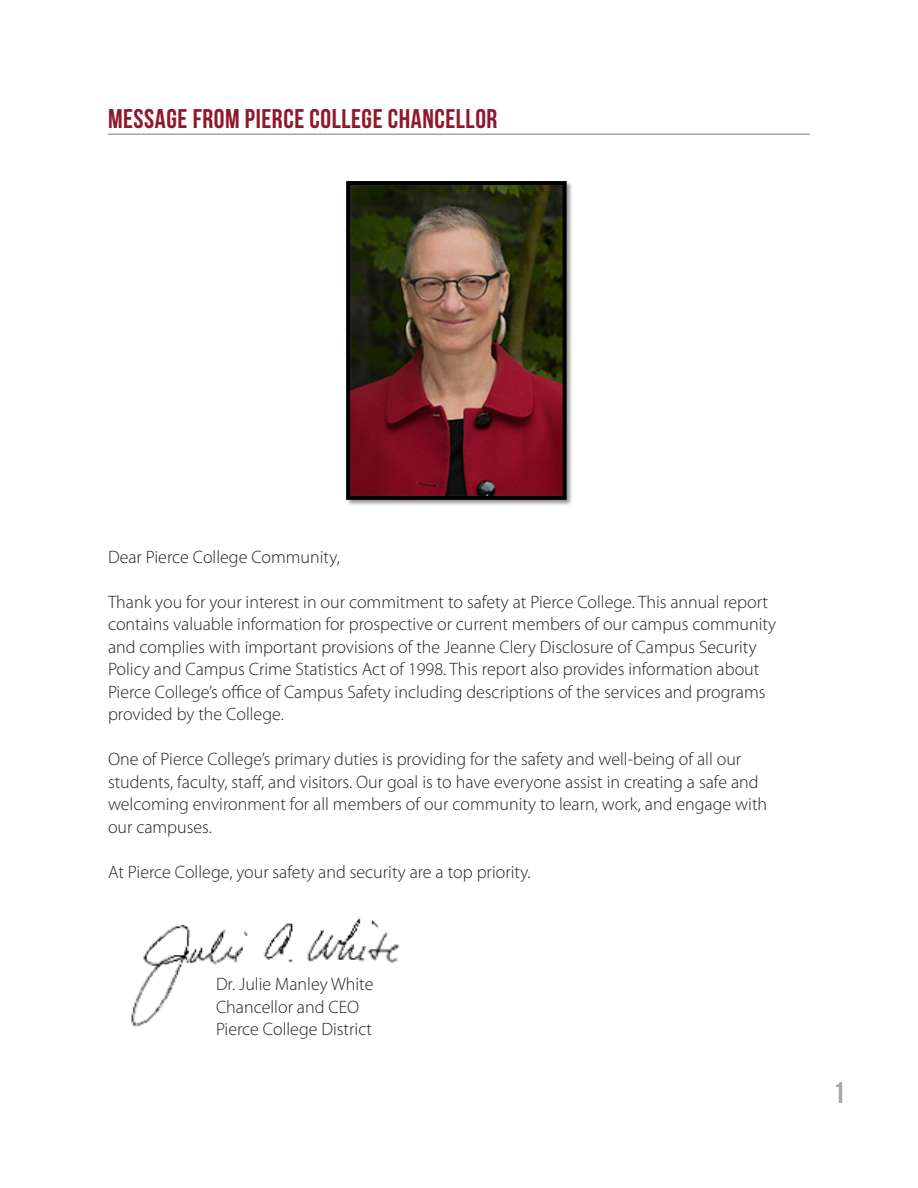
<style>
.page{position:relative;width:918px;height:1188px;background:#fff}
.page>*{position:absolute;margin:0;border:0;box-sizing:border-box;transform-origin:0 0}
.t1{font:700 30px "Bebas Neue";color:#a7a7a8}
.Heading{font:700 27px "Bebas Neue";letter-spacing:.02em;color:#8f182c}
.t2{font:300 18px/22.5px "Myriad Pro";color:#231f20}
</style>
<div class="page">
<hr style="left:108px;top:134px;width:702px;height:1px;background:#a6a6a8">
<img style="left:346px;top:181px;width:226px;height:324px">
<img style="left:131px;top:917px;width:269px;height:110px">
<p class="Heading" style="left:108px;top:104px;width:391px">MESSAGE FROM PIERCE COLLEGE CHANCELLOR</p>
<p class="t2" style="left:108px;top:545px;width:233px">Dear Pierce College Community,</p>
<p class="t2" style="left:108px;top:590px;width:670px">Thank you for your interest in our commitment to safety at Pierce College. This annual report contains valuable information for prospective or current members of our campus community and complies with important provisions of the Jeanne Clery Disclosure of Campus Security Policy and Campus Crime Statistics Act of 1998. This report also provides information about Pierce College’s office of Campus Safety including descriptions of the services and programs provided by the College.</p>
<p class="t2" style="left:108px;top:748px;width:661px">One of Pierce College’s primary duties is providing for the safety and well-being of all our students, faculty, staff, and visitors. Our goal is to have everyone assist in creating a safe and welcoming environment for all members of our community to learn, work, and engage with our campuses.</p>
<p class="t2" style="left:108px;top:860px;width:423px">At Pierce College, your safety and security are a top priority.</p>
<p class="t2" style="left:216px;top:973px;width:159px">Dr. Julie Manley White</p>
<p class="t2" style="left:216px;top:995px;width:145px">Chancellor and CEO</p>
<p class="t2" style="left:216px;top:1018px;width:158px">Pierce College District</p>
<h1 class="t1" style="left:833px;top:1076px;width:13px">1</h1>
</div>
